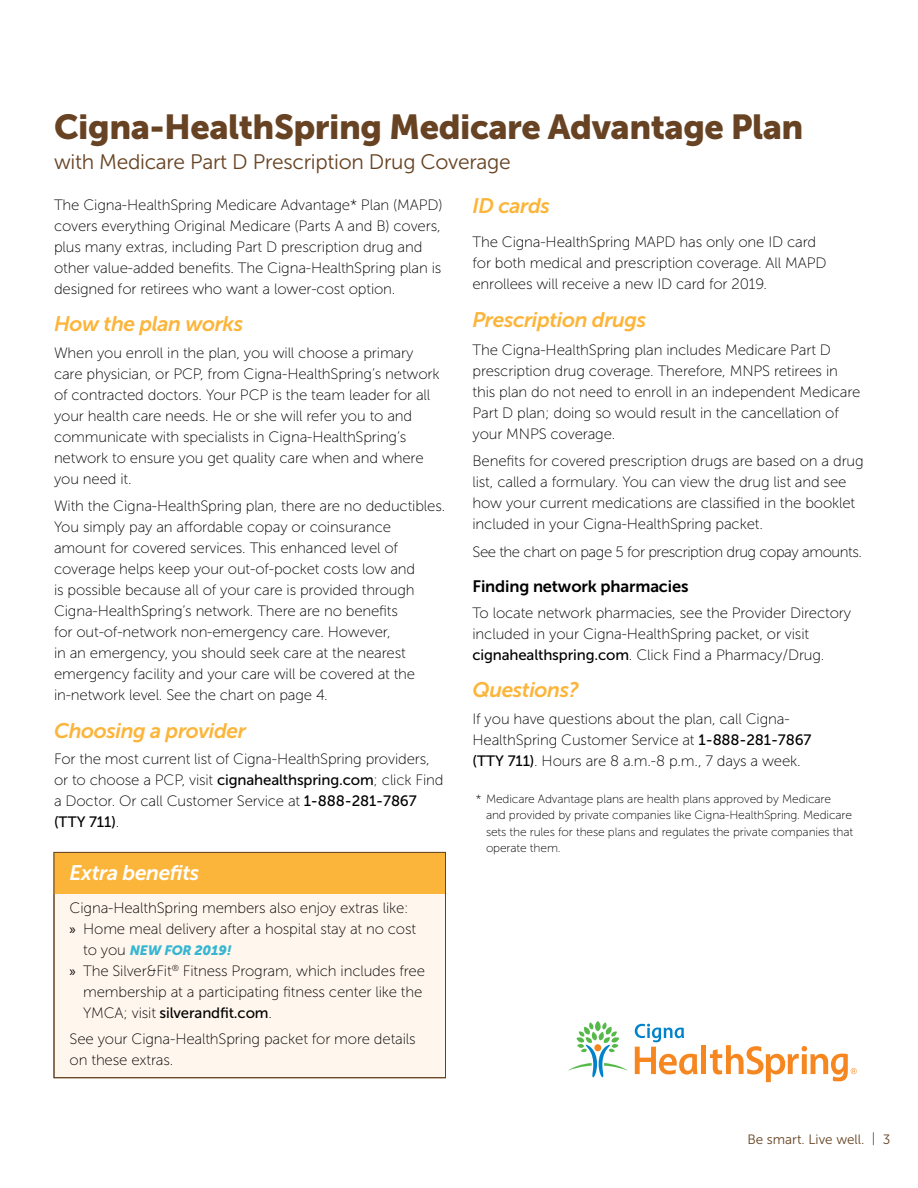
<style>
.page{position:relative;width:918px;height:1188px;background:#fff}
.page>*{position:absolute;margin:0;border:0;box-sizing:border-box;transform-origin:0 0}
.t1{font:34.5px "Museo Sans 900";letter-spacing:-.015em;color:#674323}
.t2{font:italic 21px "Museo Sans 700";letter-spacing:-.02em;color:#fcb53b}
.t3{font:21px "Museo Sans 300";letter-spacing:-.015em;color:#674323}
.t4{font:italic 21px "Museo Sans 700";letter-spacing:-.02em;color:#fff}
.t5{font:16.5px "Museo Sans 700";letter-spacing:-.01em;color:#000}
.t6{font:15px/21px "Museo Sans 100";letter-spacing:-.01em;color:#000}
.t7{font:15px "Museo Sans 100";letter-spacing:-.03em;color:#000}
.t8{font:15px "Museo Sans 500";letter-spacing:-.01em;color:#000}
.t9{font:13.5px "Museo Sans 300";color:#674323}
.t10{font:italic 13.5px "Museo Sans 900";letter-spacing:-.01em;color:#36b6d2}
.t11{font:12px/16.5px "Museo Sans 100";letter-spacing:-.01em;color:#000}
.s1{font-family:"Museo Sans 500"}
.s2{font-family:"Museo Sans 100"}
.s3{font-family:"Myriad Pro"}
.s4{font-family:"Museo Sans 100";font-style:normal;font-size:15px;color:#000}
</style>
<div class="page">
<svg style="left:568px;top:1021px;width:60px;height:56px"></svg>
<div style="left:701px;top:1045px;width:5px;height:29px;background:#f6861f"></div>
<svg style="left:635px;top:1024px;width:62px;height:51px"></svg>
<svg style="left:710px;top:1045px;width:147px;height:37px"></svg>
<div style="left:54px;top:852px;width:392px;height:226px;background:#fff7ed"></div>
<div style="left:54px;top:852px;width:391px;height:41px;background:#fcb53b"></div>
<div style="left:54px;top:852px;width:392px;height:226px;border:1px solid #674323"></div>
<h1 class="t1" style="left:54px;top:107px;width:751px">Cigna-HealthSpring Medicare Advantage Plan</h1>
<h2 class="t3" style="left:54px;top:150px;width:458px">with Medicare Part D Prescription Drug Coverage</h2>
<p class="t6" style="left:54px;top:194px;width:390px">The Cigna-HealthSpring Medicare Advantage* Plan (MAPD) covers everything Original Medicare (Parts A and B) covers, plus many extras, including Part D prescription drug and other value-added benefits. The Cigna-HealthSpring plan is designed for retirees who want a lower-cost option.</p>
<h2 class="t2" style="left:54px;top:312px;width:191px">How the plan works</h2>
<p class="t6" style="left:54px;top:342px;width:387px">When you enroll in the plan, you will choose a primary care physician, or PCP, from Cigna-HealthSpring’s network of contracted doctors. Your PCP is the team leader for all your health care needs. He or she will refer you to and communicate with specialists in Cigna-HealthSpring’s network to ensure you get quality care when and where you need it.</p>
<p class="t6" style="left:54px;top:496px;width:393px">With the Cigna-HealthSpring plan, there are no deductibles.<br>You simply pay an affordable copay or coinsurance amount for covered services. This enhanced level of coverage helps keep your out-of-pocket costs low and<br>is possible because all of your care is provided through Cigna-HealthSpring’s network. There are no benefits<br>for out-of-network non-emergency care. However,<br>in an emergency, you should seek care at the nearest emergency facility and your care will be covered at the in-network level. See the chart on page 4.</p>
<h2 class="t2" style="left:54px;top:719px;width:194px">Choosing a provider</h2>
<p class="t6" style="left:54px;top:749px;width:391px">For the most current list of Cigna-HealthSpring providers, or to choose a PCP, visit <span class="s1">cignahealthspring.com</span>; click Find a Doctor. Or call Customer Service at <span class="s1">1-888-281-7867</span></p>
<p class="t8" style="left:54px;top:814px;width:67px">(TTY 711)<span class="s2">.</span></p>
<h2 class="t2" style="left:472px;top:194px;width:79px">ID cards</h2>
<p class="t6" style="left:472px;top:232px;width:356px">The Cigna-HealthSpring MAPD has only one ID card for both medical and prescription coverage. All MAPD enrollees will receive a new ID card for 2019.</p>
<h2 class="t2" style="left:472px;top:308px;width:175px">Prescription drugs</h2>
<p class="t6" style="left:472px;top:339px;width:390px">The Cigna-HealthSpring plan includes Medicare Part D prescription drug coverage. Therefore, MNPS retirees in this plan do not need to enroll in an independent Medicare Part D plan; doing so would result in the cancellation of your MNPS coverage.</p>
<p class="t6" style="left:472px;top:451px;width:393px">Benefits for covered prescription drugs are based on a drug list, called a formulary. You can view the drug list and see how your current medications are classified in the booklet included in your Cigna-HealthSpring packet.</p>
<p class="t7" style="left:472px;top:544px;width:391px">See the chart on page 5 for prescription drug copay amounts.</p>
<p class="t5" style="left:472px;top:577px;width:218px">Finding network pharmacies</p>
<p class="t6" style="left:472px;top:602px;width:380px">To locate network pharmacies, see the Provider Directory included in your Cigna-HealthSpring packet, or visit <span class="s1">cignahealthspring.com</span>. Click Find a Pharmacy/Drug.</p>
<h2 class="t2" style="left:472px;top:679px;width:108px">Questions?</h2>
<p class="t6" style="left:472px;top:708px;width:340px">If you have questions about the plan, call Cigna-<br>HealthSpring Customer Service at <span class="s1">1-888-281-7867 (TTY 711)</span>. Hours are 8 a.m.-8 p.m., 7 days a week.</p>
<p class="t11" style="left:486px;top:790px;width:369px;text-indent:-10px">* Medicare Advantage plans are health plans approved by Medicare and provided by private companies like Cigna-HealthSpring. Medicare sets the rules for these plans and regulates the private companies that operate them.</p>
<h2 class="t4" style="left:70px;top:861px;width:131px">Extra benefits</h2>
<p class="t6" style="left:70px;top:897px;width:348px">Cigna-HealthSpring members also enjoy extras like: <span class="s3">»</span> Home meal delivery after a hospital stay at no cost</p>
<p class="t10" style="left:83px;top:942px;width:150px"><span class="s4">to you</span> NEW FOR 2019!</p>
<p class="t6" style="left:70px;top:960px;width:357px;text-align:right"><span class="s3">»</span> The Silver&amp;Fit<sup>®</sup> Fitness Program, which includes free membership at a participating fitness center like the</p>
<p class="t8" style="left:83px;top:1004px;width:190px"><span class="s2">YMCA; visit</span> silverandfit.com<span class="s2">.</span></p>
<p class="t6" style="left:70px;top:1029px;width:348px">See your Cigna-HealthSpring packet for more details on these extras.</p>
<p class="t9" style="left:747px;top:1132px;width:145px">Be smart. Live well. | 3</p>
</div>
